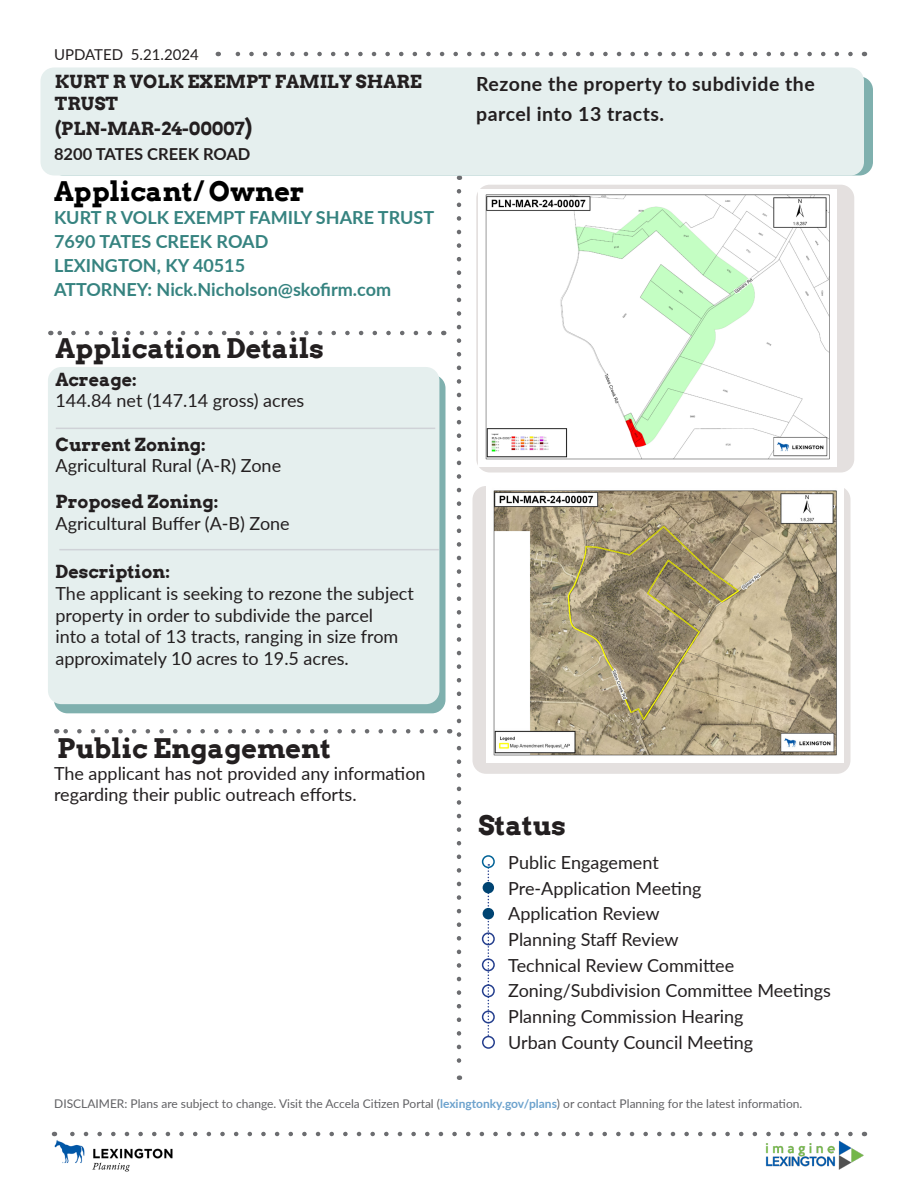
<style>
.page{position:relative;width:918px;height:1188px;background:#fff}
.page>*{position:absolute;margin:0;border:0;box-sizing:border-box;transform-origin:0 0}
.Subtitle{font:700 27px "Arvo";color:#231f20}
.t1{font:700 27px "Arvo";color:#000}
.Body{font:700 19.5px/30px "Lato";letter-spacing:.025em;color:#231f20}
.Subtitle-2{font:18px/21.6px "Lato";color:#231f20}
.t2{font:700 18px "Lato";color:#368380}
.Subtitle-3{font:700 18px "Arvo";color:#231f20}
.t3{font:700 16.5px "Lato";color:#231f20}
.t4{font:15px "Lato";color:#231f20}
.Subtitle-4{font:12px "Lato";color:#616164}
.s1{font-size:21px}
.s2{font-weight:700;color:#6ca2cd}
</style>
<div class="page">
<div style="left:54px;top:375px;width:392px;height:338px;background:#7fb0ae;border-radius:14px"></div>
<div style="left:472px;top:486px;width:378px;height:288px;background:#e4e0df;border-radius:14px"></div>
<img style="left:54px;top:1140px;width:119px;height:32px">
<img style="left:766px;top:1140px;width:98px;height:30px">
<svg style="left:70px;top:1132px;width:780px;height:4px"></svg>
<svg style="left:457px;top:191px;width:4px;height:889px"></svg>
<svg style="left:488px;top:864px;width:1px;height:172px"></svg>
<div style="left:482px;top:855px;width:13px;height:13px;border:2px solid #006296;border-radius:50%"></div>
<div style="left:483px;top:882px;width:11px;height:11px;background:#004472;border-radius:50%"></div>
<div style="left:483px;top:908px;width:11px;height:11px;background:#004472;border-radius:50%"></div>
<div style="left:482px;top:932px;width:13px;height:13px;border:2px solid #253f8e;border-radius:50%"></div>
<div style="left:482px;top:958px;width:13px;height:13px;border:2px solid #253f8e;border-radius:50%"></div>
<div style="left:482px;top:984px;width:13px;height:13px;border:2px solid #253f8e;border-radius:50%"></div>
<div style="left:482px;top:1011px;width:13px;height:12px;border:2px solid #253f8e;border-radius:50%"></div>
<div style="left:48px;top:367px;width:391px;height:337px;background:#e5efee;border-radius:14px"></div>
<hr style="left:56px;top:428px;width:379px;height:1px;background:#cfd2d7">
<hr style="left:59px;top:549px;width:380px;height:1px;background:#cfd2d7">
<div style="left:40px;top:68px;width:824px;height:108px;background:#e5efee;border-radius:14px"></div>
<svg style="left:235px;top:52px;width:616px;height:4px"></svg>
<svg style="left:57px;top:331px;width:373px;height:4px"></svg>
<svg style="left:63px;top:729px;width:373px;height:5px"></svg>
<div style="left:482px;top:1036px;width:13px;height:13px;border:2px solid #253f8e;border-radius:50%"></div>
<div style="left:476px;top:185px;width:378px;height:287px;background:#e4e0df;border-radius:14px"></div>
<img style="left:478px;top:189px;width:359px;height:277px">
<img style="left:486px;top:486px;width:357px;height:276px">
<p class="t4" style="left:54px;top:44px;width:146px">UPDATED 5.21.2024</p>
<p class="Subtitle-3" style="left:55px;top:70px;width:369px">KURT R VOLK EXEMPT FAMILY SHARE</p>
<p class="Subtitle-3" style="left:55px;top:92px;width:65px">TRUST</p>
<p class="Subtitle-3" style="left:55px;top:117px;width:199px">(PLN-MAR-24-00007<span class="s1">)</span></p>
<p class="t3" style="left:54px;top:142px;width:198px">8200 TATES CREEK ROAD</p>
<p class="t1" style="left:54px;top:174px;width:252px">Applicant/ Owner</p>
<p class="t2" style="left:54px;top:204px;width:382px">KURT R VOLK EXEMPT FAMILY SHARE TRUST</p>
<p class="t2" style="left:54px;top:228px;width:216px">7690 TATES CREEK ROAD</p>
<p class="t2" style="left:54px;top:252px;width:193px">LEXINGTON, KY 40515</p>
<p class="t2" style="left:54px;top:276px;width:339px">ATTORNEY: Nick.Nicholson@skofirm.com</p>
<p class="Subtitle" style="left:56px;top:331px;width:270px">Application Details</p>
<p class="Subtitle-3" style="left:56px;top:368px;width:83px">Acreage:</p>
<p class="Subtitle-2" style="left:56px;top:389px;width:250px">144.84 net (147.14 gross) acres</p>
<p class="Subtitle-3" style="left:56px;top:433px;width:152px">Current Zoning:</p>
<p class="Subtitle-2" style="left:56px;top:454px;width:227px">Agricultural Rural (A-R) Zone</p>
<p class="Subtitle-3" style="left:56px;top:490px;width:165px">Proposed Zoning:</p>
<p class="Subtitle-2" style="left:56px;top:512px;width:236px">Agricultural Buffer (A-B) Zone</p>
<p class="Subtitle-3" style="left:56px;top:561px;width:116px">Description:</p>
<p class="Subtitle-2" style="left:56px;top:582px;width:360px">The applicant is seeking to rezone the subject property in order to subdivide the parcel<br>into a total of 13 tracts, ranging in size from approximately 10 acres to 19.5 acres.</p>
<p class="Subtitle" style="left:57px;top:732px;width:275px">Public Engagement</p>
<p class="Subtitle-2" style="left:54px;top:762px;width:373px">The applicant has not provided any information regarding their public outreach efforts.</p>
<p class="Body" style="left:476px;top:68px;width:340px">Rezone the property to subdivide the parcel into 13 tracts.</p>
<p class="Subtitle" style="left:478px;top:808px;width:89px">Status</p>
<p class="Subtitle-2" style="left:508px;top:851px;width:152px">Public Engagement</p>
<p class="Subtitle-2" style="left:508px;top:877px;width:195px">Pre-Application Meeting</p>
<p class="Subtitle-2" style="left:508px;top:902px;width:153px">Application Review</p>
<p class="Subtitle-2" style="left:508px;top:928px;width:172px">Planning Staff Review</p>
<p class="Subtitle-2" style="left:508px;top:954px;width:227px">Technical Review Committee</p>
<p class="Subtitle-2" style="left:508px;top:979px;width:324px">Zoning/Subdivision Committee Meetings</p>
<p class="Subtitle-2" style="left:508px;top:1005px;width:237px">Planning Commission Hearing</p>
<p class="Subtitle-2" style="left:508px;top:1031px;width:246px">Urban County Council Meeting</p>
<p class="Subtitle-4" style="left:54px;top:1095px;width:750px">DISCLAIMER: Plans are subject to change. Visit the Accela Citizen Portal (<span class="s2">lexingtonky.gov/plans</span>) or contact Planning for the latest information.</p>
</div>
